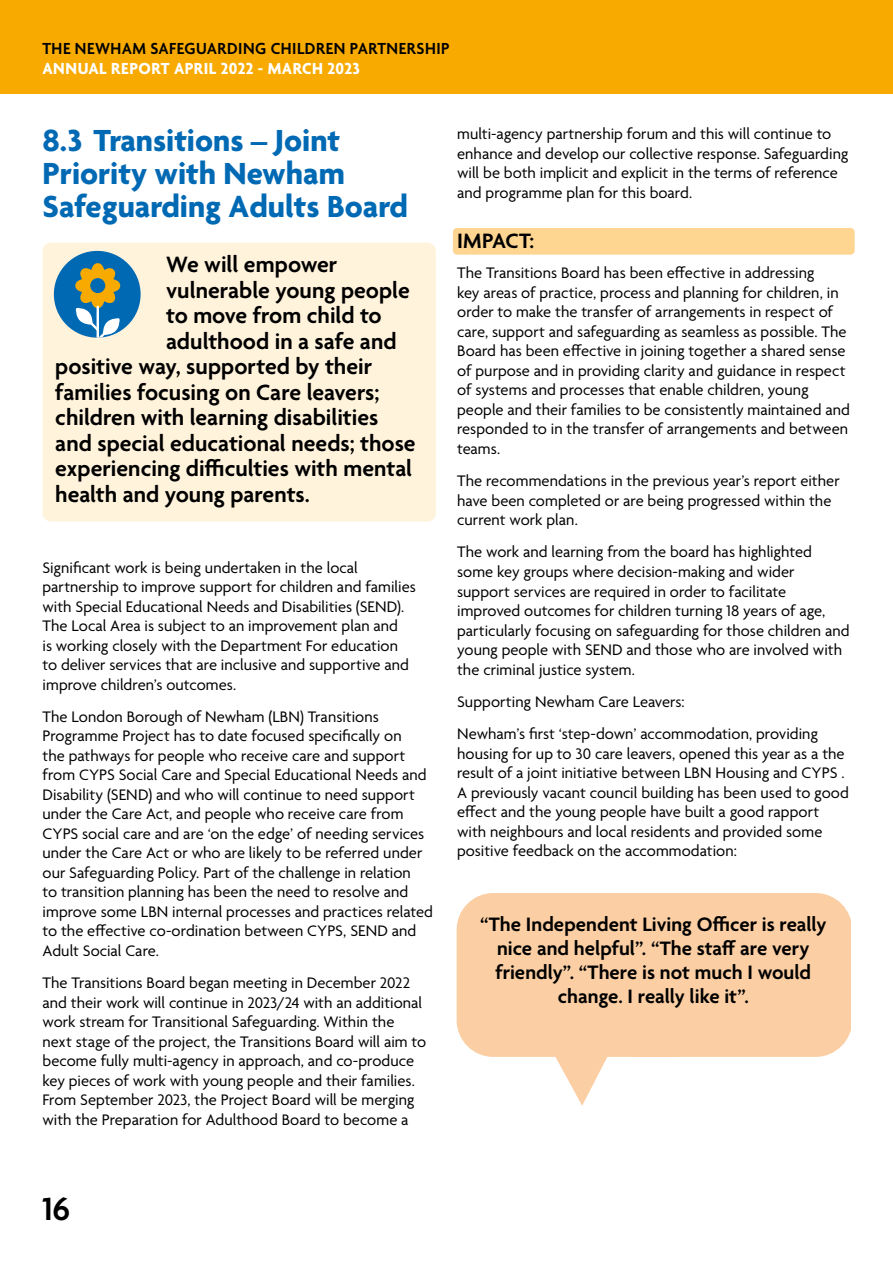
<style>
.page{position:relative;width:893px;height:1263px;background:#fff}
.page>*{position:absolute;margin:0;border:0;box-sizing:border-box;transform-origin:0 0}
.t1{font:600 34.5px "Agenda";color:#000}
.t2{font:700 33px/33px "Agenda";color:#0069b4}
.t3{font:600 24px "Agenda";color:#000}
.t4{font:600 22.5px "Agenda";letter-spacing:.01em;color:#000}
.t5{font:600 21px/24px "Agenda";color:#000;text-align:center}
.t6{font:600 17.4px "Agenda";letter-spacing:.03em;color:#000;scale:.95 1}
.t7{font:700 17.4px "Agenda";letter-spacing:.02em;color:#fff;scale:.95 1}
.t8{font:16.5px/19.5px "Agenda";color:#000}
</style>
<div class="page">
<div style="left:0;top:0;width:893px;height:94px;background:#f8aa00"></div>
<div style="left:43px;top:243px;width:393px;height:279px;background:#fff3dc;border-radius:9px"></div>
<div style="left:453px;top:228px;width:402px;height:27px;background:#fed691;border-radius:4px"></div>
<svg style="left:457px;top:893px;width:150px;height:212px;fill:#fbcea3"></svg>
<div style="left:601px;top:893px;width:250px;height:164px;background:#fbcea3"></div>
<div style="left:54px;top:251px;width:87px;height:87px;background:#0069b4;border-radius:50%"></div>
<svg style="left:75px;top:263px;width:45px;height:75px"></svg>
<p class="t6" style="left:43px;top:39px;width:430px">THE NEWHAM SAFEGUARDING CHILDREN PARTNERSHIP</p>
<p class="t7" style="left:43px;top:59px;width:336px">ANNUAL REPORT APRIL 2022 - MARCH 2023</p>
<h2 class="t2" style="left:43px;top:126px;width:367px">8.3 Transitions – Joint<br>Priority with Newham<br>Safeguarding Adults Board</h2>
<h3 class="t3" style="left:166px;top:252px;width:173px">We will empower</h3>
<h3 class="t3" style="left:166px;top:277px;width:245px">vulnerable young people</h3>
<h3 class="t3" style="left:166px;top:303px;width:217px">to move from child to</h3>
<h3 class="t3" style="left:166px;top:328px;width:232px">adulthood in a safe and</h3>
<h3 class="t3" style="left:55px;top:354px;width:318px">positive way, supported by their</h3>
<h3 class="t3" style="left:55px;top:379px;width:326px">families focusing on Care leavers;</h3>
<h3 class="t3" style="left:55px;top:405px;width:325px">children with learning disabilities</h3>
<h3 class="t3" style="left:55px;top:430px;width:362px">and special educational needs; those</h3>
<h3 class="t3" style="left:55px;top:456px;width:358px">experiencing difficulties with mental</h3>
<h3 class="t3" style="left:55px;top:481px;width:256px">health and young parents.</h3>
<p class="t8" style="left:43px;top:558px;width:375px">Significant work is being undertaken in the local partnership to improve support for children and families with Special Educational Needs and Disabilities (SEND).<br>The Local Area is subject to an improvement plan and<br>is working closely with the Department For education to deliver services that are inclusive and supportive and improve children’s outcomes.</p>
<p class="t8" style="left:43px;top:708px;width:392px">The London Borough of Newham (LBN) Transitions Programme Project has to date focused specifically on<br>the pathways for people who receive care and support from CYPS Social Care and Special Educational Needs and Disability (SEND) and who will continue to need support under the Care Act, and people who receive care from CYPS social care and are ‘on the edge’ of needing services under the Care Act or who are likely to be referred under our Safeguarding Policy. Part of the challenge in relation<br>to transition planning has been the need to resolve and improve some LBN internal processes and practices related to the effective co-ordination between CYPS, SEND and Adult Social Care.</p>
<p class="t8" style="left:43px;top:974px;width:385px">The Transitions Board began meeting in December 2022 and their work will continue in 2023/24 with an additional work stream for Transitional Safeguarding. Within the next stage of the project, the Transitions Board will aim to become fully multi-agency in approach, and co-produce key pieces of work with young people and their families.<br>From September 2023, the Project Board will be merging with the Preparation for Adulthood Board to become a</p>
<p class="t8" style="left:457px;top:125px;width:393px">multi-agency partnership forum and this will continue to enhance and develop our collective response. Safeguarding will be both implicit and explicit in the terms of reference and programme plan for this board.</p>
<h3 class="t4" style="left:457px;top:228px;width:78px">IMPACT:</h3>
<p class="t8" style="left:457px;top:264px;width:394px">The Transitions Board has been effective in addressing<br>key areas of practice, process and planning for children, in order to make the transfer of arrangements in respect of care, support and safeguarding as seamless as possible. The Board has been effective in joining together a shared sense of purpose and in providing clarity and guidance in respect of systems and processes that enable children, young people and their families to be consistently maintained and responded to in the transfer of arrangements and between teams.</p>
<p class="t8" style="left:457px;top:472px;width:384px">The recommendations in the previous year’s report either have been completed or are being progressed within the current work plan.</p>
<p class="t8" style="left:457px;top:543px;width:394px">The work and learning from the board has highlighted some key groups where decision-making and wider support services are required in order to facilitate improved outcomes for children turning 18 years of age, particularly focusing on safeguarding for those children and young people with SEND and those who are involved with the criminal justice system.</p>
<p class="t8" style="left:457px;top:686px;width:362px;line-height:32.2px">Supporting Newham Care Leavers:<br>Newham’s first ‘step-down’ accommodation, providing</p>
<p class="t8" style="left:457px;top:744px;width:393px">housing for up to 30 care leavers, opened this year as a the result of a joint initiative between LBN Housing and CYPS .<br>A previously vacant council building has been used to good effect and the young people have built a good rapport with neighbours and local residents and provided some positive feedback on the accommodation:</p>
<p class="t5" style="left:480px;top:914px;width:348px">“The Independent Living Officer is really nice and helpful”. “The staff are very friendly”. “There is not much I would change. I really like it”.</p>
<h1 class="t1" style="left:43px;top:1191px;width:29px">16</h1>
</div>
